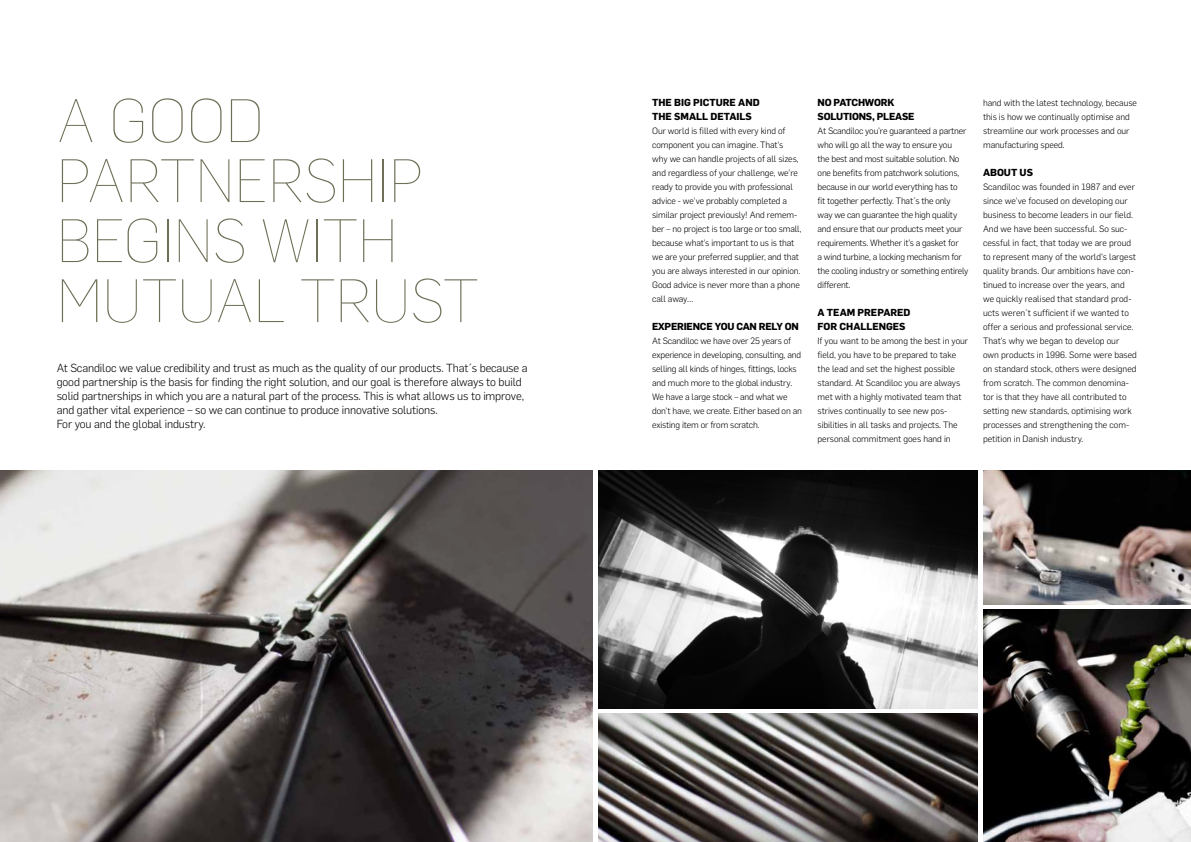
<style>
.page{position:relative;width:1191px;height:842px;background:#fff}
.page>*{position:absolute;margin:0;border:0;box-sizing:border-box;transform-origin:0 0}
.t1{font:100 60px/60px "Flama";color:#6f6e57}
.t2{font:300 11.5px/14px "Flama";letter-spacing:-.01em;color:#000}
.t3{font:700 10px/14px "Flama";color:#000}
.t4{font:700 10px/14px "Flama";letter-spacing:-.02em;color:#000}
.t5{font:300 9px/14px "Flama";letter-spacing:-.01em;color:#000}
</style>
<div class="page">
<img style="left:0;top:470px;width:592px;height:372px">
<img style="left:983px;top:610px;width:208px;height:232px">
<img style="left:598px;top:470px;width:379px;height:238px">
<img style="left:983px;top:470px;width:208px;height:134px">
<img style="left:598px;top:714px;width:379px;height:128px">
<h1 class="t1" style="left:57px;top:88px;width:423px">A GOOD<br>PARTNERSHIP<br>BEGINS WITH<br>MUTUAL TRUST</h1>
<p class="t3" style="left:652px;top:95px;width:109px">THE BIG PICTURE AND<br>THE SMALL DETAILS</p>
<p class="t5" style="left:652px;top:123px;width:151px">Our world is filled with every kind of component you can imagine. That’s<br>why we can handle projects of all sizes, and regardless of your challenge, we’re ready to provide you with professional advice - we’ve probably completed a similar project previously! And remem&shy;ber – no project is too large or too small, because what’s important to us is that we are your preferred supplier, and that you are always interested in our opinion.<br>Good advice is never more than a phone call away…</p>
<p class="t4" style="left:652px;top:319px;width:148px">EXPERIENCE YOU CAN RELY ON</p>
<p class="t5" style="left:652px;top:333px;width:151px">At Scandiloc we have over 25 years of experience in developing, consulting, and selling all kinds of hinges, fittings, locks and much more to the global industry.<br>We have a large stock – and what we don’t have, we create. Either based on an existing item or from scratch.</p>
<p class="t2" style="left:57px;top:360px;width:472px">At Scandiloc we value credibility and trust as much as the quality of our products. That´s because a good partnership is the basis for finding the right solution, and our goal is therefore always to build solid partnerships in which you are a natural part of the process. This is what allows us to improve, and gather vital experience – so we can continue to produce innovative solutions.<br>For you and the global industry.</p>
<p class="t4" style="left:817px;top:95px;width:99px">NO PATCHWORK<br>SOLUTIONS, PLEASE</p>
<p class="t5" style="left:817px;top:123px;width:152px">At Scandiloc you’re guaranteed a partner who will go all the way to ensure you<br>the best and most suitable solution. No one benefits from patchwork solutions, because in our world everything has to<br>fit together perfectly. That´s the only<br>way we can guarantee the high quality and ensure that our products meet your requirements. Whether it’s a gasket for<br>a wind turbine, a locking mechanism for the cooling industry or something entirely different.</p>
<p class="t3" style="left:817px;top:305px;width:94px">A TEAM PREPARED<br>FOR CHALLENGES</p>
<p class="t5" style="left:817px;top:333px;width:152px">If you want to be among the best in your field, you have to be prepared to take the lead and set the highest possible standard. At Scandiloc you are always met with a highly motivated team that strives continually to see new pos&shy;sibilities in all tasks and projects. The personal commitment goes hand in</p>
<p class="t5" style="left:983px;top:95px;width:155px">hand with the latest technology, because this is how we continually optimise and streamline our work processes and our manufacturing speed.</p>
<p class="t3" style="left:983px;top:165px;width:51px">ABOUT US</p>
<p class="t5" style="left:983px;top:179px;width:155px">Scandiloc was founded in 1987 and ever since we’ve focused on developing our business to become leaders in our field.<br>And we have been successful. So suc&shy;cessful in fact, that today we are proud to represent many of the world’s largest quality brands. Our ambitions have con&shy;tinued to increase over the years, and we quickly realised that standard prod&shy;ucts weren´t sufficient if we wanted to offer a serious and professional service.<br>That’s why we began to develop our own products in 1996. Some were based on standard stock, others were designed from scratch. The common denomina&shy;tor is that they have all contributed to setting new standards, optimising work processes and strengthening the com&shy;petition in Danish industry.</p>
</div>
